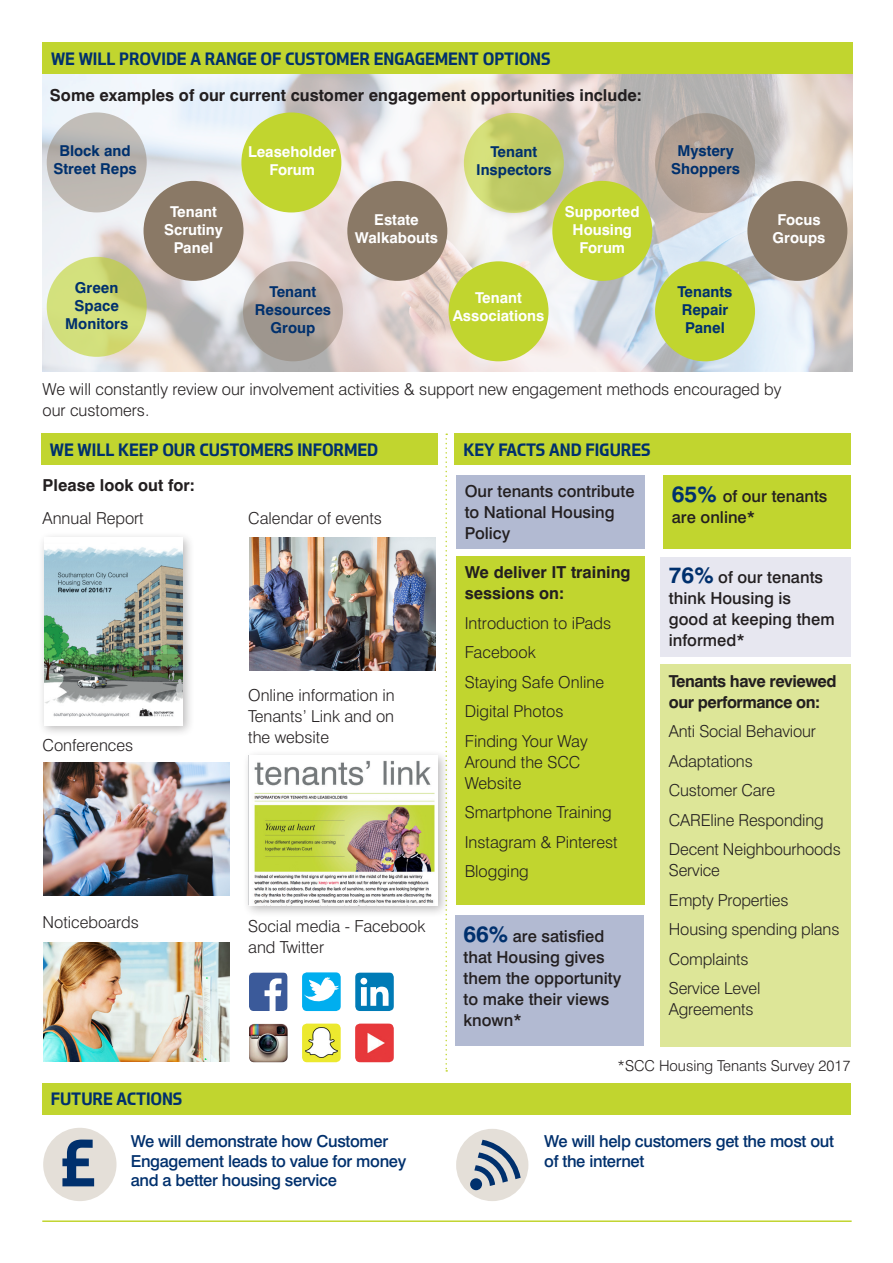
<style>
.page{position:relative;width:893px;height:1263px;background:#fff}
.page>*{position:absolute;margin:0;border:0;box-sizing:border-box;transform-origin:0 0}
.t1{font:700 61.65px "Southampton Display";color:#00306d}
.t2{font:300 16.5px/21px "Swiss 721 BT";color:#231f20}
.t3{font:500 16.5px/21px "Swiss 721 BT";color:#231f20}
.t4{font:500 16.5px/19.8px "Swiss 721 BT";letter-spacing:-.02em;color:#00306d}
.t5{font:700 16.5px/21px "Swiss 721 BT";color:#231f20}
.t6{font:700 16.5px "Southampton Display";color:#00306d}
.t7{font:700 16.5px/21px "Swiss 721 BT";letter-spacing:-.03em;color:#231f20}
.t8{font:700 15px/18px "Swiss 721 BT";color:#00306d;text-align:center}
.t9{font:700 15px/18px "Swiss 721 BT";color:#fff;text-align:center}
.t10{font:300 15px "Swiss 721 BT";color:#231f20}
.s1{font-weight:700;font-size:22.5px;color:#00306d}
</style>
<div class="page">
<img style="left:43px;top:74px;width:810px;height:297px">
<svg style="left:47px;top:112px;width:100px;height:100px;fill:#bcb7b2"></svg>
<div style="left:241px;top:112px;width:100px;height:100px;background:#c1d52f;border-radius:50%"></div>
<div style="left:464px;top:113px;width:100px;height:100px;background:linear-gradient(to right,#d3dd77,#b6c25f);border-radius:50%"></div>
<svg style="left:655px;top:113px;width:100px;height:100px;fill:#b2a094"></svg>
<svg style="left:47px;top:257px;width:100px;height:100px;fill:#d3e07c"></svg>
<svg style="left:243px;top:261px;width:100px;height:100px"></svg>
<div style="left:449px;top:261px;width:99px;height:100px;background:#c1d52f;border-radius:50%"></div>
<div style="left:655px;top:261px;width:100px;height:100px;background:#c1d52f;border-radius:50%"></div>
<div style="left:144px;top:181px;width:100px;height:100px;background:#8a7966;border-radius:50%"></div>
<div style="left:347px;top:181px;width:100px;height:100px;background:#8a7966;border-radius:50%"></div>
<div style="left:552px;top:181px;width:100px;height:100px;background:#c1d52f;border-radius:50%"></div>
<div style="left:747px;top:181px;width:100px;height:100px;background:#8a7966;border-radius:50%"></div>
<div style="left:456px;top:476px;width:189px;height:73px;background:#b2bad2"></div>
<div style="left:663px;top:476px;width:187px;height:73px;background:#c1d52f"></div>
<div style="left:660px;top:665px;width:191px;height:382px;background:#dde698"></div>
<div style="left:456px;top:557px;width:189px;height:348px;background:#c1d52f"></div>
<div style="left:455px;top:916px;width:188px;height:130px;background:#b2bad2"></div>
<div style="left:660px;top:557px;width:191px;height:100px;background:#e7e7f0"></div>
<div style="left:43px;top:43px;width:810px;height:31px;background:#c1d52f"></div>
<div style="left:41px;top:433px;width:396px;height:32px;background:#c1d52f"></div>
<div style="left:42px;top:1083px;width:809px;height:32px;background:#c1d52f"></div>
<div style="left:455px;top:433px;width:396px;height:32px;background:#c1d52f"></div>
<div style="left:43px;top:1128px;width:74px;height:73px;background:#e4dfd8;border-radius:50%"></div>
<div style="left:456px;top:1129px;width:72px;height:72px;background:#e4dfd8;border-radius:50%"></div>
<svg style="left:470px;top:1140px;width:51px;height:50px"></svg>
<img style="left:43px;top:942px;width:187px;height:120px">
<img style="left:43px;top:763px;width:187px;height:132px">
<div style="left:38px;top:531px;width:156px;height:206px;background:#231f20;opacity:.3"></div>
<img style="left:44px;top:537px;width:138px;height:189px">
<svg style="left:445px;top:433px;width:2px;height:638px"></svg>
<hr style="left:42px;top:1220px;width:810px;height:2px;background:#c1d52f">
<img style="left:249px;top:537px;width:187px;height:133px">
<div style="left:242px;top:749px;width:208px;height:168px;background:#231f20;opacity:.3"></div>
<img style="left:249px;top:755px;width:188px;height:150px">
<svg style="left:249px;top:972px;width:39px;height:39px"></svg>
<div style="left:302px;top:972px;width:39px;height:39px;background:#00aeef;border-radius:5px"></div>
<svg style="left:304px;top:977px;width:35px;height:25px"></svg>
<svg style="left:355px;top:972px;width:39px;height:39px"></svg>
<img style="left:249px;top:1023px;width:39px;height:39px">
<img style="left:302px;top:1023px;width:39px;height:39px">
<img style="left:355px;top:1023px;width:39px;height:39px">
<p class="t6" style="left:51px;top:48px;width:501px">WE WILL PROVIDE A RANGE OF CUSTOMER ENGAGEMENT OPTIONS</p>
<p class="t5" style="left:50px;top:85px;width:593px">Some examples of our current customer engagement opportunities include:</p>
<p class="t8" style="left:59px;top:142px;width:73px">Block and</p>
<p class="t8" style="left:53px;top:160px;width:85px">Street Reps</p>
<p class="t9" style="left:248px;top:143px;width:90px">Leaseholder<br>Forum</p>
<p class="t8" style="left:476px;top:142px;width:77px">Tenant<br>Inspectors</p>
<p class="t9" style="left:164px;top:203px;width:60px">Tenant<br>Scrutiny<br>Panel</p>
<p class="t9" style="left:355px;top:211px;width:85px">Estate<br>Walkabouts</p>
<p class="t9" style="left:565px;top:203px;width:76px">Supported<br>Housing<br>Forum</p>
<p class="t8" style="left:671px;top:142px;width:71px">Mystery<br>Shoppers</p>
<p class="t8" style="left:65px;top:278px;width:65px">Green<br>Space<br>Monitors</p>
<p class="t8" style="left:255px;top:283px;width:78px">Tenant<br>Resources<br>Group</p>
<p class="t9" style="left:453px;top:288px;width:93px">Tenant<br>Associations</p>
<p class="t8" style="left:678px;top:283px;width:56px;text-align:left">Tenants<br>Repair<br>Panel</p>
<p class="t9" style="left:777px;top:211px;width:45px">Focus</p>
<p class="t9" style="left:773px;top:229px;width:54px">Groups</p>
<p class="t2" style="left:43px;top:378px;width:740px">We will constantly review our involvement activities &amp; support new engagement methods encouraged by our customers.</p>
<p class="t6" style="left:50px;top:438px;width:330px">WE WILL KEEP OUR CUSTOMERS INFORMED</p>
<p class="t5" style="left:43px;top:475px;width:154px">Please look out for:</p>
<p class="t2" style="left:43px;top:508px;width:103px">Annual Report</p>
<p class="t2" style="left:248px;top:508px;width:135px">Calendar of events</p>
<p class="t2" style="left:43px;top:735px;width:92px">Conferences</p>
<p class="t2" style="left:248px;top:684px;width:148px;text-align:justify">Online information in Tenants’ Link and on the website</p>
<p class="t2" style="left:43px;top:912px;width:98px">Noticeboards</p>
<p class="t6" style="left:51px;top:1088px;width:133px">FUTURE ACTIONS</p>
<p class="t2" style="left:248px;top:916px;width:179px">Social media - Facebook and Twitter</p>
<p class="t6" style="left:463px;top:438px;width:189px">KEY FACTS AND FIGURES</p>
<p class="t3" style="left:465px;top:481px;width:171px">Our tenants contribute to National Housing<br>Policy</p>
<p class="t3" style="left:672px;top:486px;width:157px"><span class="s1">65%</span> of our tenants are online*</p>
<p class="t5" style="left:465px;top:562px;width:167px">We deliver IT training sessions on:</p>
<p class="t2" style="left:465px;top:612px;width:148px">Introduction to iPads</p>
<p class="t2" style="left:465px;top:642px;width:73px">Facebook</p>
<p class="t2" style="left:465px;top:671px;width:141px">Staying Safe Online</p>
<p class="t2" style="left:465px;top:701px;width:100px">Digital Photos</p>
<p class="t2" style="left:465px;top:730px;width:125px">Finding Your Way<br>Around the SCC<br>Website</p>
<p class="t2" style="left:465px;top:802px;width:149px">Smartphone Training</p>
<p class="t2" style="left:465px;top:831px;width:154px">Instagram &amp; Pinterest</p>
<p class="t2" style="left:465px;top:861px;width:66px">Blogging</p>
<p class="t3" style="left:463px;top:926px;width:159px"><span class="s1">66%</span> are satisfied that Housing gives them the opportunity to make their views known*</p>
<p class="t3" style="left:669px;top:567px;width:167px"><span class="s1">76%</span> of our tenants think Housing is<br>good at keeping them informed*</p>
<p class="t7" style="left:669px;top:670px;width:169px">Tenants have reviewed our performance on:</p>
<p class="t2" style="left:669px;top:720px;width:149px">Anti Social Behaviour</p>
<p class="t2" style="left:669px;top:750px;width:85px">Adaptations</p>
<p class="t2" style="left:669px;top:779px;width:108px">Customer Care</p>
<p class="t2" style="left:669px;top:809px;width:156px">CAREline Responding</p>
<p class="t2" style="left:669px;top:838px;width:173px">Decent Neighbourhoods<br>Service</p>
<p class="t2" style="left:669px;top:889px;width:121px">Empty Properties</p>
<p class="t2" style="left:669px;top:918px;width:172px">Housing spending plans</p>
<p class="t2" style="left:669px;top:948px;width:81px">Complaints</p>
<p class="t2" style="left:669px;top:977px;width:93px">Service Level<br>Agreements</p>
<p class="t10" style="left:618px;top:1056px;width:234px">*SCC Housing Tenants Survey 2017</p>
<p class="t1" style="left:59px;top:1123px;width:38px">£</p>
<p class="t4" style="left:131px;top:1131px;width:277px">We will demonstrate how Customer<br>Engagement leads to value for money and a better housing service</p>
<p class="t4" style="left:544px;top:1131px;width:291px">We will help customers get the most out of the internet</p>
</div>
